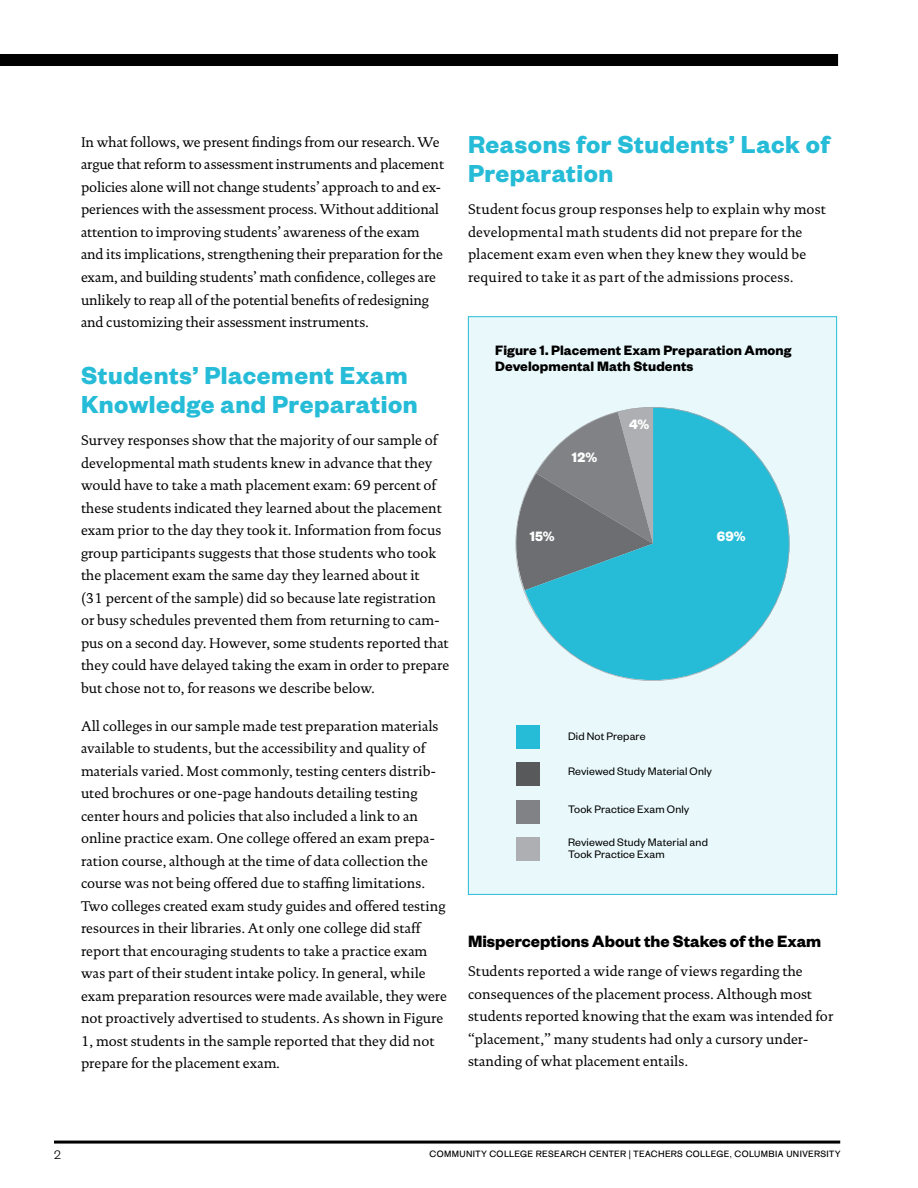
<style>
.page{position:relative;width:918px;height:1188px;background:#fff}
.page>*{position:absolute;margin:0;border:0;box-sizing:border-box;transform-origin:0 0}
.t1{font:700 27px/28.5px "Founders Grotesk";letter-spacing:.02em;color:#26bcd7}
.t2{font:700 18px "Founders Grotesk";color:#000}
.t3{font:700 14.85px/16.4px "Founders Grotesk";letter-spacing:.005em;color:#000}
.t4{font:700 14.85px "Founders Grotesk";color:#fff}
.t5{font:14.25px/22.5px "DTL Documenta TOT";color:#000}
.t6{font:300 13.5px "Founders Grotesk";color:#000}
.t7{font:12px/12px "Founders Grotesk";letter-spacing:.01em;color:#000}
.t8{font:9px "AG Old Face";letter-spacing:.045em;color:#000}
</style>
<div class="page">
<hr style="left:54px;top:1141px;width:786px;height:3px;background:#000">
<div style="left:0;top:54px;width:838px;height:12px;background:#000"></div>
<div style="left:468px;top:317px;width:369px;height:577px;background:#e9f8fb"></div>
<svg style="left:516px;top:407px;width:274px;height:274px;fill:#26bcd7"></svg>
<div style="left:516px;top:725px;width:24px;height:23px;background:#26bcd7"></div>
<div style="left:516px;top:762px;width:24px;height:24px;background:#58595b"></div>
<div style="left:516px;top:800px;width:24px;height:23px;background:#808285"></div>
<div style="left:516px;top:837px;width:24px;height:24px;background:#adafb2"></div>
<p class="t5" style="left:81px;top:131px;width:365px">In what follows, we present findings from our research. We argue that reform to assessment instruments and placement policies alone will not change students’ approach to and ex&shy;periences with the assessment process. Without additional attention to improving students’ awareness of the exam and its implications, strengthening their preparation for the exam, and building students’ math confidence, colleges are unlikely to reap all of the potential benefits of redesigning and customizing their assessment instruments.</p>
<h1 class="t1" style="left:81px;top:360px;width:338px">Students’ Placement Exam<br>Knowledge and Preparation</h1>
<p class="t5" style="left:81px;top:429px;width:370px">Survey responses show that the majority of our sample of developmental math students knew in advance that they would have to take a math placement exam: 69 percent of these students indicated they learned about the placement exam prior to the day they took it. Information from focus group participants suggests that those students who took the placement exam the same day they learned about it<br>(31 percent of the sample) did so because late registration or busy schedules prevented them from returning to cam&shy;pus on a second day. However, some students reported that they could have delayed taking the exam in order to prepare but chose not to, for reasons we describe below.</p>
<p class="t5" style="left:81px;top:715px;width:368px">All colleges in our sample made test preparation materials available to students, but the accessibility and quality of materials varied. Most commonly, testing centers distrib&shy;uted brochures or one-page handouts detailing testing center hours and policies that also included a link to an online practice exam. One college offered an exam prepa&shy;ration course, although at the time of data collection the course was not being offered due to staffing limitations.<br>Two colleges created exam study guides and offered testing resources in their libraries. At only one college did staff report that encouraging students to take a practice exam was part of their student intake policy. In general, while exam preparation resources were made available, they were not proactively advertised to students. As shown in Figure 1, most students in the sample reported that they did not prepare for the placement exam.</p>
<h1 class="t1" style="left:468px;top:129px;width:363px">Reasons for Students’ Lack of<br>Preparation</h1>
<p class="t5" style="left:468px;top:198px;width:359px">Student focus group responses help to explain why most developmental math students did not prepare for the placement exam even when they knew they would be required to take it as part of the admissions process.</p>
<p class="t3" style="left:495px;top:341px;width:298px">Figure 1. Placement Exam Preparation Among<br>Developmental Math Students</p>
<p class="t4" style="left:572px;top:448px;width:27px">12%</p>
<p class="t4" style="left:530px;top:527px;width:26px">15%</p>
<p class="t4" style="left:629px;top:415px;width:22px">4%</p>
<p class="t4" style="left:717px;top:526px;width:30px">69%</p>
<p class="t7" style="left:568px;top:729px;width:79px">Did Not Prepare</p>
<p class="t7" style="left:568px;top:765px;width:146px">Reviewed Study Material Only</p>
<p class="t7" style="left:568px;top:802px;width:123px">Took Practice Exam Only</p>
<p class="t7" style="left:568px;top:836px;width:141px">Reviewed Study Material and<br>Took Practice Exam</p>
<p class="t2" style="left:468px;top:930px;width:355px">Misperceptions About the Stakes of the Exam</p>
<p class="t5" style="left:468px;top:960px;width:367px">Students reported a wide range of views regarding the consequences of the placement process. Although most students reported knowing that the exam was intended for “placement,” many students had only a cursory under&shy;standing of what placement entails.</p>
<p class="t6" style="left:54px;top:1146px;width:8px">2</p>
<p class="t8" style="left:430px;top:1149px;width:412px">COMMUNITY COLLEGE RESEARCH CENTER | TEACHERS COLLEGE, COLUMBIA UNIVERSITY</p>
</div>
